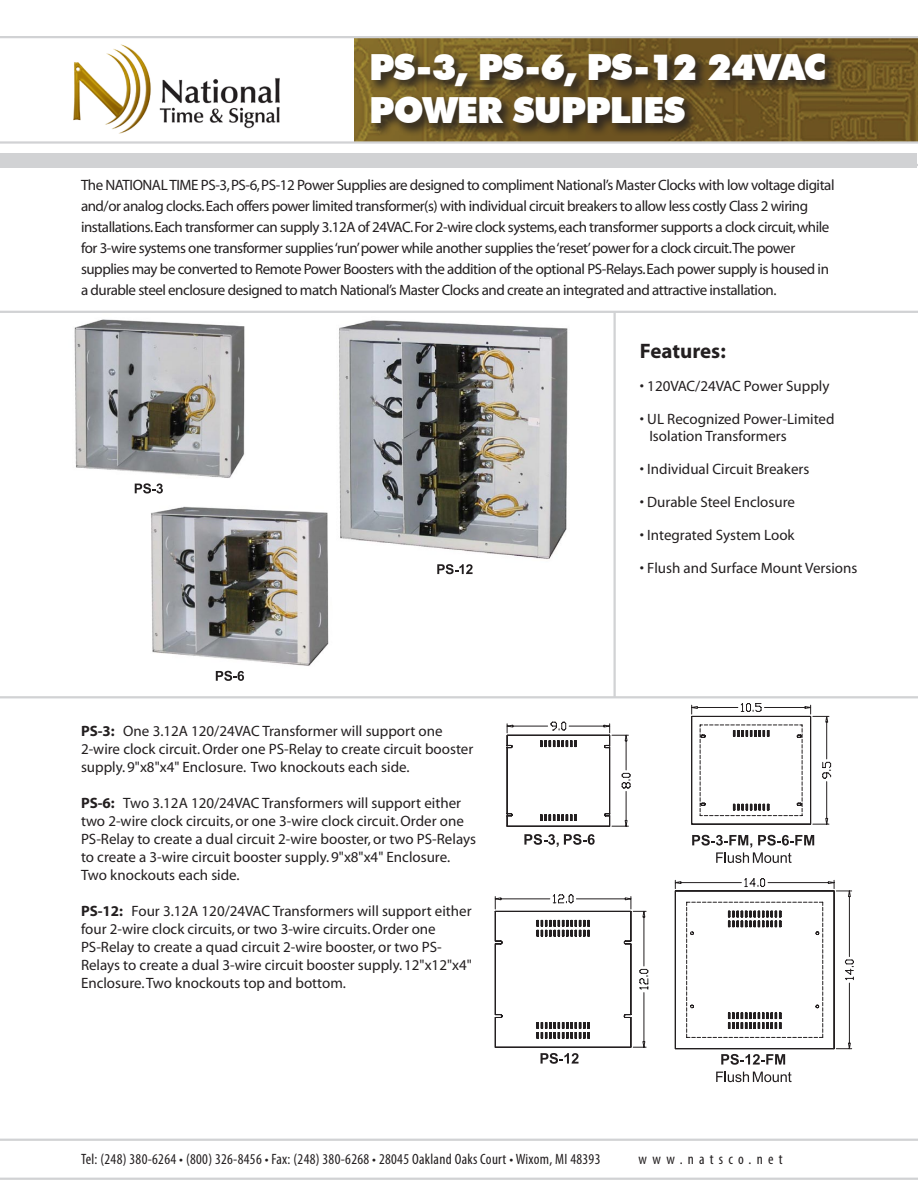
<style>
.page{position:relative;width:918px;height:1188px;background:#fff}
.page>*{position:absolute;margin:0;border:0;box-sizing:border-box;transform-origin:0 0}
.t1{font:900 36px "Futura BT";letter-spacing:-.03em;color:#fff}
.t2{font:700 21px "Myriad";color:#231f20}
.t3{font:15px/18px "Myriad";letter-spacing:-.01em;color:#231f20}
.t4{font:15px/21px "Myriad";letter-spacing:-.03em;color:#231f20}
.t5{font:condensed 15px "Myriad Pro";letter-spacing:.02em;color:#231f20}
.t6{font:condensed 15px "Myriad Pro";letter-spacing:.35em;color:#231f20}
.s1{font-weight:700}
</style>
<div class="page">
<hr style="left:0;top:696px;width:918px;height:2px;background:#d1d2d4">
<hr style="left:0;top:1139px;width:918px;height:2px;background:#d1d2d4">
<hr style="left:0;top:1178px;width:918px;height:2px;background:#d1d2d4">
<hr style="left:614px;top:311px;width:2px;height:386px;background:#d1d2d4">
<img style="left:339px;top:320px;width:229px;height:239px">
<svg style="left:437px;top:564px;width:36px;height:10px"></svg>
<img style="left:151px;top:506px;width:178px;height:160px">
<svg style="left:216px;top:671px;width:28px;height:10px"></svg>
<img style="left:74px;top:319px;width:171px;height:159px">
<svg style="left:135px;top:483px;width:28px;height:11px"></svg>
<svg style="left:494px;top:703px;width:337px;height:345px"></svg>
<svg style="left:541px;top:1053px;width:38px;height:11px"></svg>
<svg style="left:674px;top:878px;width:180px;height:187px"></svg>
<svg style="left:716px;top:1072px;width:76px;height:10px"></svg>
<hr style="left:0;top:311px;width:918px;height:2px;background:#d1d2d4">
<hr style="left:0;top:164px;width:918px;height:2px;background:#d1d2d4">
<div style="left:1px;top:153px;width:916px;height:15px;background:#d1d2d4"></div>
<img style="left:354px;top:38px;width:564px;height:103px">
<img style="left:73px;top:44px;width:207px;height:90px">
<hr style="left:0;top:36px;width:918px;height:2px;background:#d1d2d4">
<hr style="left:0;top:141px;width:918px;height:3px;background:#d1d2d4">
<div style="left:367px;top:50px;width:471px;height:86px;background:#231f20;opacity:.75"></div>
<p class="t1" style="left:369px;top:45px;width:459px">PS-3, PS-6, PS-12 24VAC</p>
<p class="t1" style="left:369px;top:88px;width:317px">POWER SUPPLIES</p>
<p class="t4" style="left:81px;top:175px;width:755px">The NATIONAL TIME PS-3, PS-6, PS-12 Power Supplies are designed to compliment National’s Master Clocks with low voltage digital and/or analog clocks. Each offers power limited transformer(s) with individual circuit breakers to allow less costly Class 2 wiring installations. Each transformer can supply 3.12A of 24VAC. For 2-wire clock systems, each transformer supports a clock circuit, while for 3-wire systems one transformer supplies ‘run’ power while another supplies the ‘reset’ power for a clock circuit.The power supplies may be converted to Remote Power Boosters with the addition of the optional PS-Relays. Each power supply is housed in a durable steel enclosure designed to match National’s Master Clocks and create an integrated and attractive installation.</p>
<p class="t3" style="left:81px;top:723px;width:394px"><span class="s1">PS-3:</span> One 3.12A 120/24VAC Transformer will support one<br>2-wire clock circuit. Order one PS-Relay to create circuit booster supply. 9"x8"x4" Enclosure. Two knockouts each side.</p>
<p class="t3" style="left:81px;top:795px;width:397px"><span class="s1">PS-6:</span> Two 3.12A 120/24VAC Transformers will support either two 2-wire clock circuits, or one 3-wire clock circuit. Order one PS-Relay to create a dual circuit 2-wire booster, or two PS-Relays to create a 3-wire circuit booster supply. 9"x8"x4" Enclosure.<br>Two knockouts each side.</p>
<p class="t3" style="left:81px;top:903px;width:392px"><span class="s1">PS-12:</span> Four 3.12A 120/24VAC Transformers will support either four 2-wire clock circuits, or two 3-wire circuits. Order one PS-Relay to create a quad circuit 2-wire booster, or two PS-Relays to create a dual 3-wire circuit booster supply. 12"x12"x4" Enclosure. Two knockouts top and bottom.</p>
<p class="t2" style="left:640px;top:340px;width:87px">Features:</p>
<p class="t3" style="left:640px;top:378px;width:191px">• 120VAC/24VAC Power Supply</p>
<p class="t3" style="left:640px;top:411px;width:196px">• UL Recognized Power-Limited</p>
<p class="t3" style="left:649px;top:427px;width:139px">Isolation Transformers</p>
<p class="t3" style="left:640px;top:460px;width:171px">• Individual Circuit Breakers</p>
<p class="t3" style="left:640px;top:493px;width:157px">• Durable Steel Enclosure</p>
<p class="t3" style="left:640px;top:526px;width:156px">• Integrated System Look</p>
<p class="t3" style="left:640px;top:559px;width:219px">• Flush and Surface Mount Versions</p>
<p class="t5" style="left:81px;top:1150px;width:521px">Tel: (248) 380-6264 • (800) 326-8456 • Fax: (248) 380-6268 • 28045 Oakland Oaks Court • Wixom, MI 48393</p>
<p class="t6" style="left:639px;top:1150px;width:146px">www.natsco.net</p>
</div>
